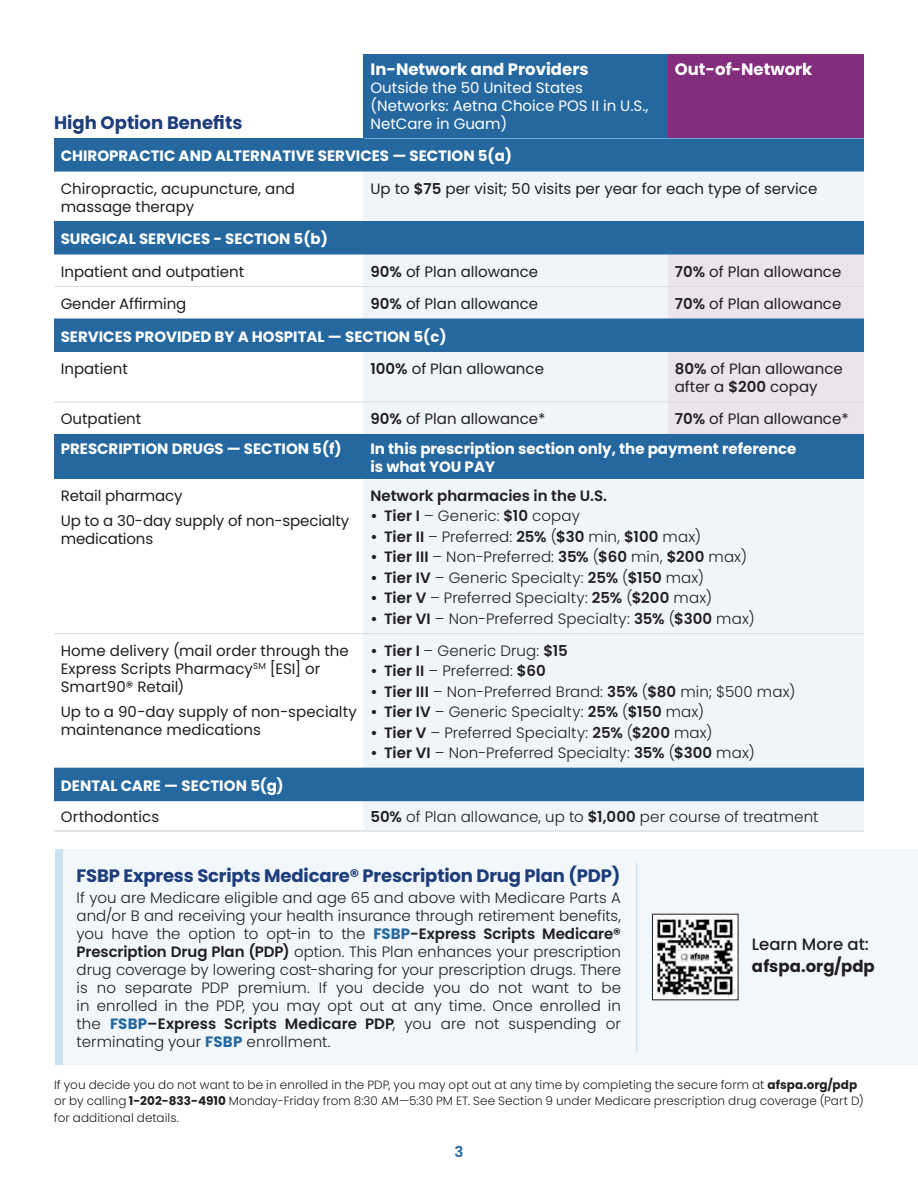
<style>
.page{position:relative;width:918px;height:1188px;background:#fff}
.page>*{position:absolute;margin:0;border:0;box-sizing:border-box;transform-origin:0 0}
.t1{font:700 18px "Poppins";color:#1d3d7b}
.t2{font:700 16.5px "Poppins";color:#fff}
.t3{font:700 16.5px/21.8px "Poppins";color:#231f20}
.t4{font:300 15px/18px "Poppins";letter-spacing:.01em;color:#231f20;text-align:justify}
.t5{font:15px/18px "Poppins";color:#231f20}
.t6{font:700 15px/18px "Poppins";color:#fff}
.t7{font:15px/18px "Poppins";color:#fff}
.t8{font:600 15px "Poppins";color:#231f20}
.t9{font:600 15px "Poppins";color:#24689f}
.t10{font:300 12px/16.5px "Poppins";letter-spacing:.005em;color:#231f20}
.s1{font-weight:600}
.s2{font-weight:700;color:#24689f}
.s3{font-weight:500}
.s4{font-weight:700}
</style>
<div class="page">
<div style="left:60px;top:849px;width:858px;height:216px;background:#f1f7fb"></div>
<div style="left:364px;top:54px;width:304px;height:85px;background:#24689f"></div>
<div style="left:668px;top:54px;width:196px;height:85px;background:#832d7d"></div>
<div style="left:54px;top:139px;width:810px;height:32px;background:#24689f"></div>
<div style="left:364px;top:171px;width:500px;height:51px;background:#f0f5fa"></div>
<div style="left:364px;top:254px;width:304px;height:33px;background:#f0f5fa"></div>
<div style="left:364px;top:287px;width:304px;height:32px;background:#f0f5fa"></div>
<div style="left:364px;top:351px;width:304px;height:51px;background:#f0f5fa"></div>
<div style="left:364px;top:402px;width:304px;height:32px;background:#f0f5fa"></div>
<div style="left:364px;top:478px;width:500px;height:156px;background:#f0f5fa"></div>
<div style="left:364px;top:634px;width:500px;height:134px;background:#f0f5fa"></div>
<div style="left:364px;top:801px;width:500px;height:30px;background:#f0f5fa"></div>
<hr style="left:54px;top:633px;width:310px;height:1px;background:#dcdddf">
<hr style="left:364px;top:633px;width:304px;height:1px;background:#dcdddf">
<hr style="left:668px;top:633px;width:196px;height:1px;background:#dcdddf">
<hr style="left:54px;top:830px;width:310px;height:2px;background:#dcdddf">
<hr style="left:364px;top:830px;width:304px;height:2px;background:#dcdddf">
<hr style="left:668px;top:830px;width:196px;height:2px;background:#dcdddf">
<hr style="left:364px;top:138px;width:304px;height:1px;background:#71addb">
<hr style="left:668px;top:138px;width:196px;height:1px;background:#71addb">
<hr style="left:54px;top:138px;width:310px;height:1px;background:#24689f">
<hr style="left:54px;top:171px;width:310px;height:1px;background:#24689f">
<hr style="left:364px;top:171px;width:304px;height:1px;background:#24689f">
<hr style="left:668px;top:171px;width:196px;height:1px;background:#24689f">
<div style="left:56px;top:849px;width:7px;height:216px;background:#c9e1f0"></div>
<hr style="left:636px;top:863px;width:2px;height:189px;background:#c9e1f0">
<div style="left:54px;top:222px;width:810px;height:32px;background:#24689f"></div>
<div style="left:54px;top:319px;width:810px;height:32px;background:#24689f"></div>
<div style="left:668px;top:254px;width:196px;height:33px;background:#ece3ec"></div>
<div style="left:668px;top:287px;width:196px;height:32px;background:#ece3ec"></div>
<div style="left:668px;top:351px;width:196px;height:51px;background:#ece3ec"></div>
<div style="left:668px;top:402px;width:196px;height:32px;background:#ece3ec"></div>
<div style="left:54px;top:434px;width:310px;height:44px;background:#24689f"></div>
<div style="left:364px;top:434px;width:500px;height:44px;background:#24689f"></div>
<hr style="left:54px;top:286px;width:310px;height:1px;background:#dcdddf">
<hr style="left:364px;top:286px;width:304px;height:1px;background:#dcdddf">
<hr style="left:668px;top:286px;width:196px;height:1px;background:#dcdddf">
<hr style="left:54px;top:402px;width:310px;height:1px;background:#dcdddf">
<hr style="left:364px;top:402px;width:304px;height:1px;background:#dcdddf">
<hr style="left:668px;top:402px;width:196px;height:1px;background:#dcdddf">
<hr style="left:54px;top:221px;width:310px;height:1px;background:#24689f">
<hr style="left:364px;top:221px;width:304px;height:1px;background:#24689f">
<hr style="left:668px;top:221px;width:196px;height:1px;background:#24689f">
<hr style="left:54px;top:254px;width:310px;height:1px;background:#24689f">
<hr style="left:364px;top:254px;width:304px;height:1px;background:#24689f">
<hr style="left:668px;top:254px;width:196px;height:1px;background:#24689f">
<hr style="left:54px;top:351px;width:310px;height:1px;background:#24689f">
<hr style="left:364px;top:351px;width:304px;height:1px;background:#24689f">
<hr style="left:668px;top:351px;width:196px;height:1px;background:#24689f">
<hr style="left:54px;top:478px;width:310px;height:1px;background:#24689f">
<hr style="left:364px;top:478px;width:304px;height:1px;background:#24689f">
<hr style="left:668px;top:478px;width:196px;height:1px;background:#24689f">
<div style="left:54px;top:768px;width:810px;height:33px;background:#24689f"></div>
<img style="left:654px;top:916px;width:82px;height:82px">
<p class="t1" style="left:54px;top:112px;width:190px">High Option Benefits</p>
<p class="t2" style="left:370px;top:59px;width:220px">In-Network and Providers</p>
<p class="t7" style="left:370px;top:79px;width:280px">Outside the 50 United States (Networks: Aetna Choice POS II in U.S.,<br>NetCare in Guam)</p>
<p class="t2" style="left:675px;top:59px;width:139px">Out-of-Network</p>
<p class="t6" style="left:61px;top:147px;width:453px">CHIROPRACTIC AND ALTERNATIVE SERVICES — SECTION 5(a)</p>
<p class="t5" style="left:61px;top:179px;width:236px">Chiropractic, acupuncture, and massage therapy</p>
<p class="t5" style="left:370px;top:179px;width:448px">Up to <span class="s1">$75</span> per visit; 50 visits per year for each type of service</p>
<p class="t6" style="left:61px;top:230px;width:269px">SURGICAL SERVICES - SECTION 5(b)</p>
<p class="t5" style="left:61px;top:262px;width:185px">Inpatient and outpatient</p>
<p class="t5" style="left:370px;top:262px;width:169px"><span class="s1">90%</span> of Plan allowance</p>
<p class="t5" style="left:675px;top:262px;width:168px"><span class="s1">70%</span> of Plan allowance</p>
<p class="t5" style="left:61px;top:295px;width:127px">Gender Affirming</p>
<p class="t5" style="left:370px;top:295px;width:169px"><span class="s1">90%</span> of Plan allowance</p>
<p class="t5" style="left:675px;top:295px;width:168px"><span class="s1">70%</span> of Plan allowance</p>
<p class="t6" style="left:61px;top:327px;width:387px">SERVICES PROVIDED BY A HOSPITAL — SECTION 5(c)</p>
<p class="t5" style="left:61px;top:360px;width:69px">Inpatient</p>
<p class="t5" style="left:370px;top:360px;width:175px"><span class="s1">100%</span> of Plan allowance</p>
<p class="t5" style="left:675px;top:360px;width:169px"><span class="s1">80%</span> of Plan allowance after a <span class="s1">$200</span> copay</p>
<p class="t5" style="left:61px;top:410px;width:82px">Outpatient</p>
<p class="t5" style="left:370px;top:410px;width:177px"><span class="s1">90%</span> of Plan allowance*</p>
<p class="t5" style="left:675px;top:410px;width:175px"><span class="s1">70%</span> of Plan allowance*</p>
<p class="t6" style="left:61px;top:440px;width:283px">PRESCRIPTION DRUGS — SECTION 5(f)</p>
<p class="t6" style="left:370px;top:440px;width:428px">In this prescription section only, the payment reference is what YOU PAY</p>
<p class="t5" style="left:61px;top:487px;width:123px">Retail pharmacy</p>
<p class="t5" style="left:61px;top:512px;width:290px">Up to a 30-day supply of non-specialty medications</p>
<p class="t8" style="left:370px;top:487px;width:238px">Network pharmacies in the U.S.</p>
<p class="t4" style="left:370px;top:507px;width:211px"><span class="s1">• Tier I</span> – Generic: <span class="s1">$10</span> copay</p>
<p class="t4" style="left:370px;top:528px;width:332px"><span class="s1">• Tier II</span> – Preferred: <span class="s1">25%</span> (<span class="s1">$30</span> min, <span class="s1">$100</span> max)</p>
<p class="t4" style="left:371px;top:548px;width:378px"><span class="s1">• Tier III</span> – Non-Preferred: <span class="s1">35%</span> (<span class="s1">$60</span> min, <span class="s1">$200</span> max)</p>
<p class="t4" style="left:371px;top:569px;width:335px"><span class="s1">• Tier IV</span> – Generic Specialty: <span class="s1">25%</span> (<span class="s1">$150</span> max)</p>
<p class="t4" style="left:370px;top:589px;width:343px"><span class="s1">• Tier V</span> – Preferred Specialty: <span class="s1">25%</span> (<span class="s1">$200</span> max)</p>
<p class="t4" style="left:370px;top:609px;width:386px"><span class="s1">• Tier VI</span> – Non-Preferred Specialty: <span class="s1">35%</span> (<span class="s1">$300</span> max)</p>
<p class="t5" style="left:61px;top:642px;width:290px">Home delivery (mail order through the<br>Express Scripts Pharmacy<sup>SM</sup> [ESI] or<br>Smart90® Retail)</p>
<p class="t5" style="left:61px;top:703px;width:298px">Up to a 90-day supply of non-specialty maintenance medications</p>
<p class="t4" style="left:371px;top:642px;width:199px"><span class="s1">• Tier I</span> – Generic Drug: <span class="s1">$15</span></p>
<p class="t4" style="left:371px;top:662px;width:177px"><span class="s1">• Tier II</span> – Preferred: <span class="s1">$60</span></p>
<p class="t4" style="left:371px;top:683px;width:426px"><span class="s1">• Tier III</span> – Non-Preferred Brand: <span class="s1">35%</span> (<span class="s1">$80</span> min; $500 max)</p>
<p class="t4" style="left:371px;top:703px;width:335px"><span class="s1">• Tier IV</span> – Generic Specialty: <span class="s1">25%</span> (<span class="s1">$150</span> max)</p>
<p class="t4" style="left:371px;top:724px;width:344px"><span class="s1">• Tier V</span> – Preferred Specialty: <span class="s1">25%</span> (<span class="s1">$200</span> max)</p>
<p class="t4" style="left:371px;top:744px;width:386px"><span class="s1">• Tier VI</span> – Non-Preferred Specialty: <span class="s1">35%</span> (<span class="s1">$300</span> max)</p>
<p class="t6" style="left:61px;top:777px;width:225px">DENTAL CARE — SECTION 5(g)</p>
<p class="t5" style="left:61px;top:808px;width:100px">Orthodontics</p>
<p class="t4" style="left:370px;top:808px;width:450px"><span class="s1">50%</span> of Plan allowance, up to <span class="s1">$1,000</span> per course of treatment</p>
<h3 class="t1" style="left:77px;top:865px;width:545px">FSBP Express Scripts Medicare® Prescription Drug Plan (PDP)</h3>
<p class="t4" style="left:77px;top:889px;width:546px">If you are Medicare eligible and age 65 and above with Medicare Parts A and/or B and receiving your health insurance through retirement benefits, you have the option to opt-in to the <span class="s2">FSBP</span><span class="s1">-Express Scripts Medicare® Prescription Drug Plan (PDP)</span> option. This Plan enhances your prescription drug coverage by lowering cost-sharing for your prescription drugs. There is no separate PDP premium. If you decide you do not want to be in enrolled in the PDP, you may opt out at any time. Once enrolled in the <span class="s2">FSBP</span><span class="s1">–Express Scripts Medicare PDP</span>, you are not suspending or terminating your <span class="s2">FSBP</span> enrollment.</p>
<p class="t3" style="left:752px;top:933px;width:124px"><span class="s3">Learn More at: </span>afspa.org/pdp</p>
<p class="t10" style="left:54px;top:1077px;width:811px">If you decide you do not want to be in enrolled in the PDP, you may opt out at any time by completing the secure form at <span class="s4">afspa.org/pdp </span>or by calling <span class="s4">1-202-833-4910</span> Monday-Friday from 8:30 AM—5:30 PM ET. See Section 9 under Medicare prescription drug coverage (Part D) for additional details.</p>
<p class="t9" style="left:455px;top:1143px;width:10px">3</p>
</div>
